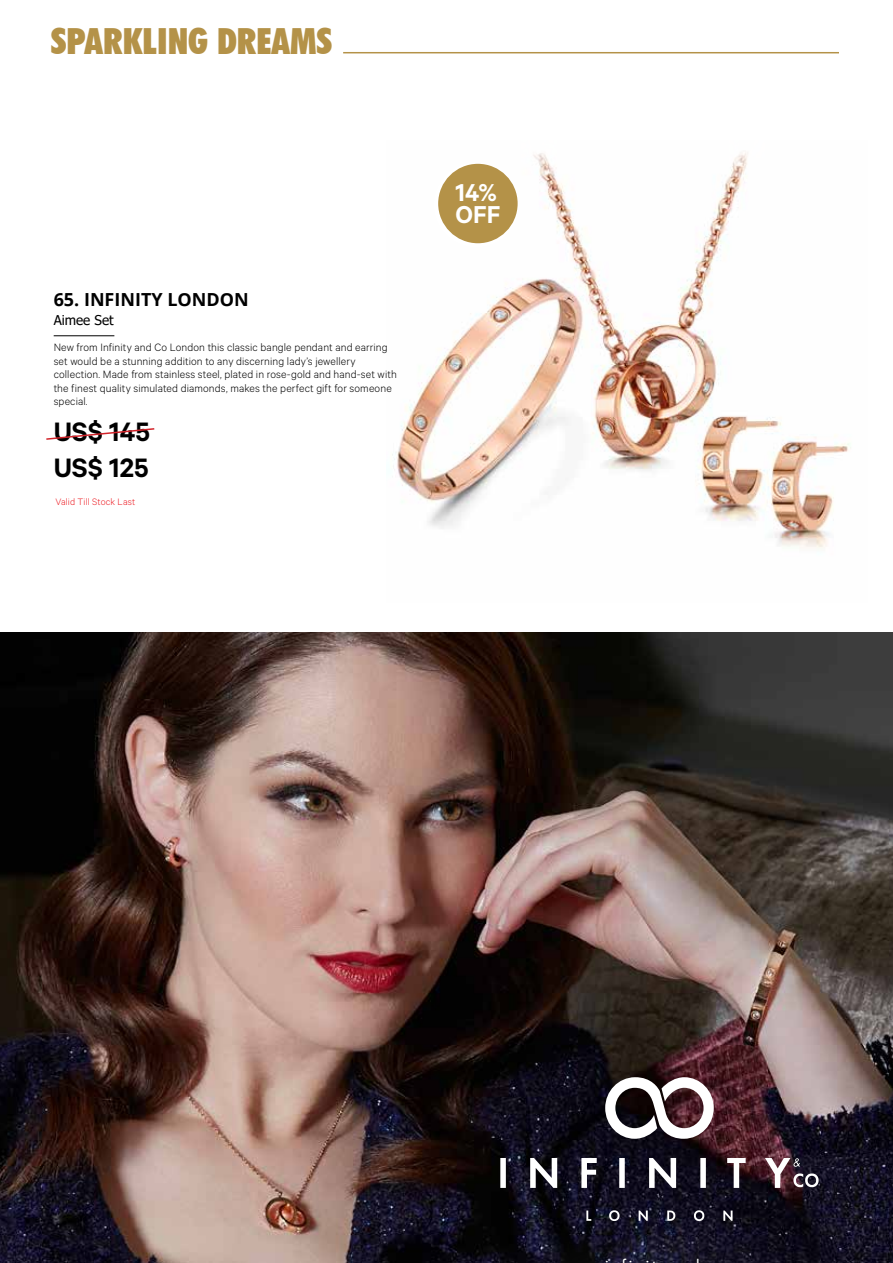
<style>
.page{position:relative;width:893px;height:1263px;background:#fff}
.page>*{position:absolute;margin:0;border:0;box-sizing:border-box;transform-origin:0 0}
.t1{font:900 condensed 36px "Futura BT";color:#b49248}
.t2{font:600 30px/36px "Calibre";color:#000}
.t3{font:600 27.45px/22px "Calibre";color:#fff}
.t4{font:700 18px "Open Sans";color:#000}
.t5{font:13.5px "Tahoma";color:#000}
.t6{font:300 12px/13.5px "Calibre";letter-spacing:.01em;color:#000}
.t7{font:300 10.5px "Calibre";letter-spacing:.01em;color:#ed1d24}
</style>
<div class="page">
<hr style="left:343px;top:52px;width:496px;height:1px;background:#b49248">
<img style="left:392px;top:153px;width:459px;height:395px">
<img style="left:0;top:632px;width:893px;height:631px">
<svg style="left:586px;top:1210px;width:146px;height:9px"></svg>
<svg style="left:500px;top:1158px;width:319px;height:30px"></svg>
<svg style="left:605px;top:1077px;width:109px;height:62px"></svg>
<div style="left:519px;top:1219px;width:281px;height:44px;background:#fff;opacity:.75"></div>
<svg style="left:46px;top:428px;width:109px;height:12px"></svg>
<svg style="left:434px;top:162px;width:85px;height:85px"></svg>
<div style="left:438px;top:164px;width:80px;height:79px;background:#b49248;border-radius:50%"></div>
<hr style="left:54px;top:335px;width:60px;height:1px;background:#000">
<h1 class="t1" style="left:51px;top:19px;width:283px">SPARKLING DREAMS</h1>
<h3 class="t4" style="left:54px;top:286px;width:197px">65. I NFINITY LONDON</h3>
<p class="t5" style="left:54px;top:311px;width:62px">Aimee Set</p>
<p class="t6" style="left:54px;top:340px;width:345px">New from Infinity and Co London this classic bangle pendant and earring set would be a stunning addition to any discerning lady’s jewellery collection. Made from stainless steel, plated in rose-gold and hand-set with the finest quality simulated diamonds, makes the perfect gift for someone special.</p>
<h2 class="t2" style="left:54px;top:413px;width:98px">US$ 145<br>US$ 125</h2>
<p class="t7" style="left:55px;top:496px;width:81px">Valid Till Stock Last</p>
<h3 class="t3" style="left:456px;top:181px;width:47px">14%<br>OFF</h3>
</div>
